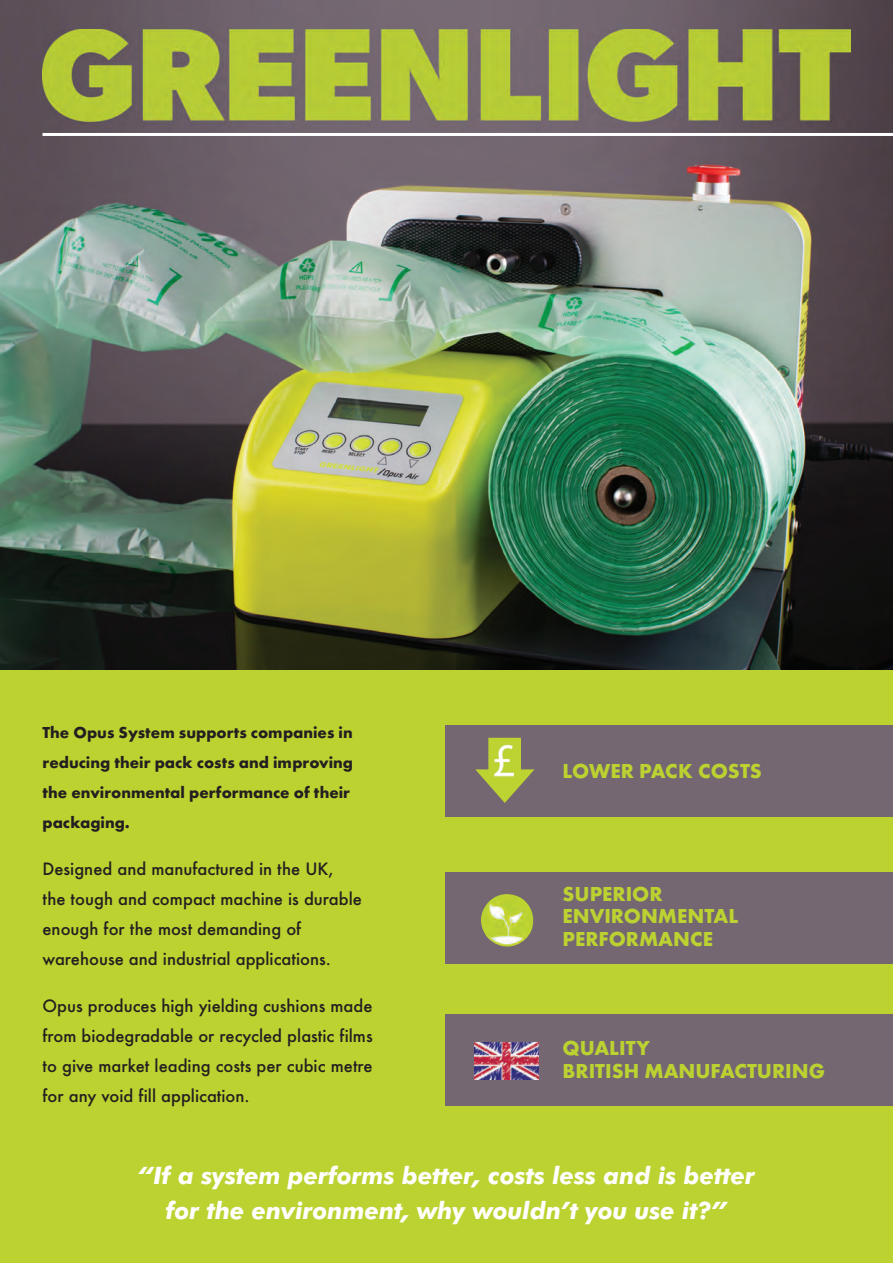
<style>
.page{position:relative;width:893px;height:1263px;background:#bcd231}
.page>*{position:absolute;margin:0;border:0;box-sizing:border-box;transform-origin:0 0}
.t1{font:italic 700 24px/34.8px "Futura BT";color:#fff;text-align:center}
.t2{font:700 21px/22.5px "Futura T";color:#bcd231}
.t3{font:500 16.5px/30px "Futura";color:#231f20}
.t4{font:700 16.5px/30px "Futura T";color:#231f20}
</style>
<div class="page">
<img style="left:0;top:0;width:893px;height:669px">
<img style="left:43px;top:29px;width:807px;height:104px">
<hr style="left:43px;top:133px;width:850px;height:3px;background:#fff">
<div style="left:445px;top:725px;width:448px;height:92px;background:#746771"></div>
<img style="left:475px;top:738px;width:59px;height:65px">
<div style="left:445px;top:872px;width:448px;height:92px;background:#746771"></div>
<img style="left:481px;top:894px;width:52px;height:53px">
<div style="left:445px;top:1015px;width:448px;height:91px;background:#746771"></div>
<img style="left:474px;top:1042px;width:65px;height:37px">
<p class="t4" style="left:43px;top:717px;width:312px">The Opus System supports companies in reducing their pack costs and improving the environmental performance of their packaging.</p>
<p class="t3" style="left:43px;top:854px;width:321px">Designed and manufactured in the UK,<br>the tough and compact machine is durable enough for the most demanding of warehouse and industrial applications.</p>
<p class="t3" style="left:43px;top:991px;width:332px;text-align:justify">Opus produces high yielding cushions made from biodegradable or recycled plastic films to give market leading costs per cubic metre for any void fill application.</p>
<p class="t2" style="left:562px;top:759px;width:201px">LOWER PACK COSTS</p>
<p class="t2" style="left:562px;top:882px;width:177px">SUPERIOR<br>ENVIRONMENTAL<br>PERFORMANCE</p>
<p class="t2" style="left:562px;top:1037px;width:264px">QUALITY<br>BRITISH MANUFACTURING</p>
<h1 class="t1" style="left:138px;top:1158px;width:619px">“If a system performs better, costs less and is better for the environment, why wouldn’t you use it?”</h1>
</div>
